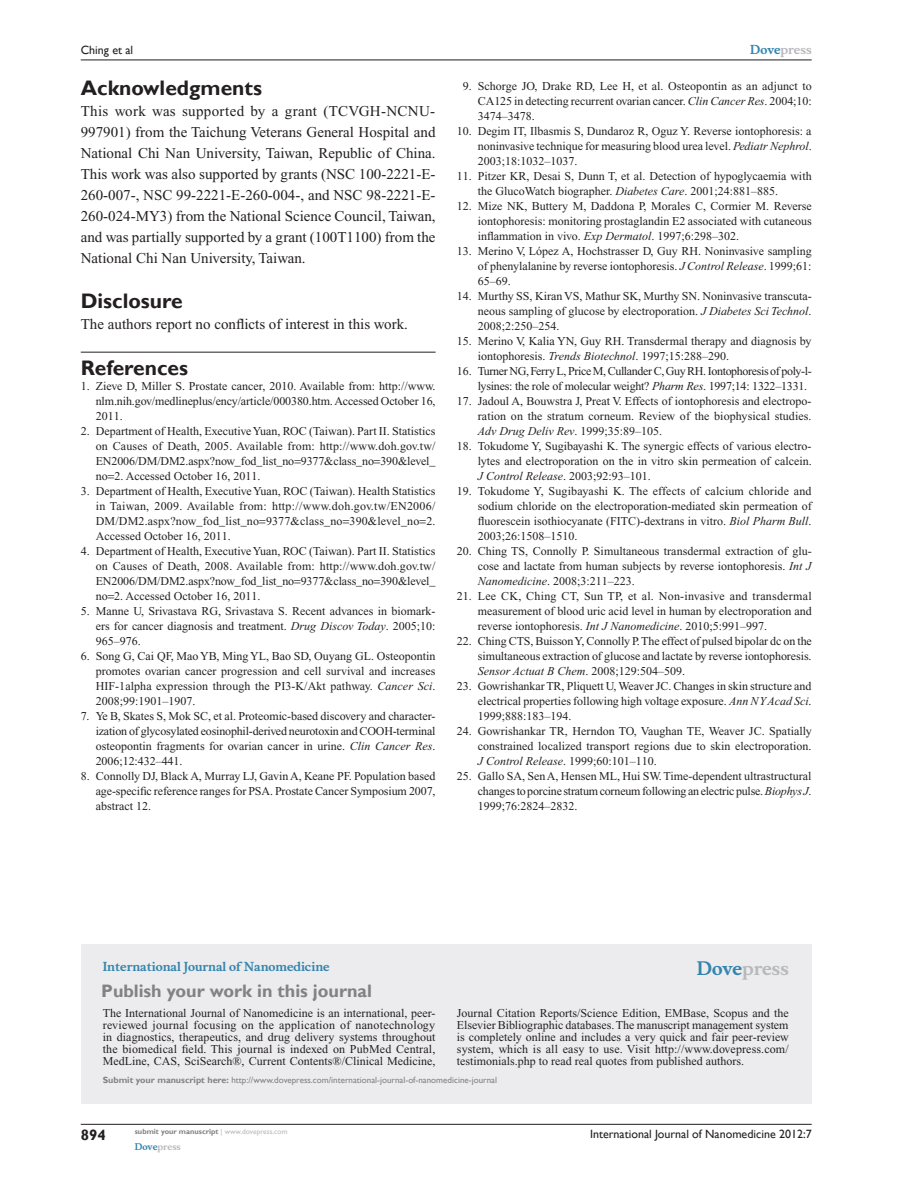
<style>
.page{position:relative;width:918px;height:1188px;background:#fff}
.page>*{position:absolute;margin:0;border:0;box-sizing:border-box;transform-origin:0 0}
.t1{font:700 21px "Gill Sans";color:#231f20}
.t2{font:700 18px "Gill Sans";color:#808285}
.t3{font:700 18px "Musee";color:#b8b9bc}
.t4{font:15px/21px "Times New Roman";color:#231f20;text-align:justify}
.t5{font:700 15px "Gill Sans";color:#231f20}
.t6{font:12px/15px "Times New Roman";color:#231f20;text-align:justify}
.t7{font:12px/15px "Times New Roman";letter-spacing:-.03em;color:#231f20}
.t8{font:12px "Gill Sans";color:#231f20}
.t9{font:700 12px "Musee";color:#3485ae}
.t10{font:700 12px "Musee";color:#b8b9bc}
.t11{font:9px "Gill Sans";color:#808285}
.t12{font:700 9px "Musee";color:#b8b9bc}
.t13{font:700 7.5px "Gill Sans";color:#808285}
.s1{font-style:italic}
.s2{color:#3485ae}
.s3{font-weight:700}
.s4{font-weight:400;color:#b8b9bc}
</style>
<div class="page">
<div style="left:81px;top:944px;width:731px;height:159px;background:#ececee"></div>
<hr style="left:81px;top:352px;width:355px;height:1px;background:#231f20">
<hr style="left:81px;top:1124px;width:731px;height:1px;background:#231f20">
<hr style="left:81px;top:60px;width:731px;height:1px;background:#231f20">
<p class="t8" style="left:81px;top:43px;width:54px">Ching et al</p>
<h1 class="t1" style="left:81px;top:76px;width:183px">Acknowledgments</h1>
<p class="t4" style="left:81px;top:101px;width:356px">This work was supported by a grant (TCVGH-NCNU-997901) from the Taichung Veterans General Hospital and National Chi Nan University, Taiwan, Republic of China.<br>This work was also supported by grants (NSC 100-2221-E-260-007-, NSC 99-2221-E-260-004-, and NSC 98-2221-E-260-024-MY3) from the National Science Council, Taiwan, and was partially supported by a grant (100T1100) from the National Chi Nan University, Taiwan.</p>
<h1 class="t1" style="left:81px;top:288px;width:103px">Disclosure</h1>
<p class="t4" style="left:81px;top:313px;width:329px">The authors report no conflicts of interest in this work.</p>
<h1 class="t1" style="left:81px;top:355px;width:109px">References</h1>
<p class="t6" style="left:96px;top:379px;width:341px;text-indent:-15px">1. Zieve D, Miller S. Prostate cancer, 2010. Available from: http://www. nlm.nih.gov/medlineplus/ency/article/000380.htm. Accessed October 16, 2011.</p>
<p class="t6" style="left:96px;top:424px;width:341px;text-indent:-15px">2. Department of Health, Executive Yuan, ROC (Taiwan). Part II. Statistics on Causes of Death, 2005. Available from: http://www.doh.gov.tw/ EN2006/DM/DM2.aspx?now_fod_list_no 9377&amp;class_no 390&amp;level_ no 2. Accessed October 16, 2011.</p>
<p class="t6" style="left:96px;top:484px;width:341px;text-indent:-15px">3. Department of Health, Executive Yuan, ROC (Taiwan). Health Statistics in Taiwan, 2009. Available from: http://www.doh.gov.tw/EN2006/ DM/DM2.aspx?now_fod_list_no 9377&amp;class_no 390&amp;level_no 2.<br>Accessed October 16, 2011.</p>
<p class="t6" style="left:96px;top:544px;width:341px;text-indent:-15px">4. Department of Health, Executive Yuan, ROC (Taiwan). Part II. Statistics on Causes of Death, 2008. Available from: http://www.doh.gov.tw/ EN2006/DM/DM2.aspx?now_fod_list_no 9377&amp;class_no 390&amp;level_ no 2. Accessed October 16, 2011.</p>
<p class="t6" style="left:96px;top:604px;width:341px;text-indent:-15px">5. Manne U, Srivastava RG, Srivastava S. Recent advances in biomark&shy;ers for cancer diagnosis and treatment. <span class="s1">Drug Discov Today</span>. 2005;10:<br>965–976.</p>
<p class="t6" style="left:96px;top:649px;width:341px;text-indent:-15px">6. Song G, Cai QF, Mao YB, Ming YL, Bao SD, Ouyang GL. Osteopontin promotes ovarian cancer progression and cell survival and increases HIF-1alpha expression through the PI3-K/Akt pathway. <span class="s1">Cancer Sci</span>.<br>2008;99:1901–1907.</p>
<p class="t6" style="left:96px;top:709px;width:341px;text-indent:-15px">7. Ye B, Skates S, Mok SC, et al. Proteomic-based discovery and character&shy;ization of glycosylated eosinophil-derived neurotoxin and COOH-terminal osteopontin fragments for ovarian cancer in urine. <span class="s1">Clin Cancer Res</span>.<br>2006;12:432–441.</p>
<p class="t6" style="left:96px;top:769px;width:341px;text-indent:-15px">8. Connolly DJ, Black A, Murray LJ, Gavin A, Keane PF. Population based age-specific reference ranges for PSA. Prostate Cancer Symposium 2007, abstract 12.</p>
<p class="t10" style="left:750px;top:43px;width:63px"><span class="s2">Dove</span>press</p>
<p class="t6" style="left:478px;top:79px;width:335px;text-indent:-15px">9. Schorge JO, Drake RD, Lee H, et al. Osteopontin as an adjunct to CA125 in detecting recurrent ovarian cancer. <span class="s1">Clin Cancer Res</span>. 2004;10:<br>3474–3478.</p>
<p class="t6" style="left:478px;top:124px;width:335px;text-indent:-21px">10. Degim IT, Ilbasmis S, Dundaroz R, Oguz Y. Reverse iontophoresis: a noninvasive technique for measuring blood urea level. <span class="s1">Pediatr Nephrol</span>.<br>2003;18:1032–1037.</p>
<p class="t6" style="left:478px;top:169px;width:335px;text-indent:-21px">11. Pitzer KR, Desai S, Dunn T, et al. Detection of hypoglycaemia with the GlucoWatch biographer. <span class="s1">Diabetes Care</span>. 2001;24:881–885.</p>
<p class="t6" style="left:478px;top:199px;width:336px;text-indent:-21px">12. Mize NK, Buttery M, Daddona P, Morales C, Cormier M. Reverse iontophoresis: monitoring prostaglandin E2 associated with cutaneous inflammation in vivo. <span class="s1">Exp Dermatol</span>. 1997;6:298–302.</p>
<p class="t6" style="left:478px;top:244px;width:335px;text-indent:-21px">13. Merino V, López A, Hochstrasser D, Guy RH. Noninvasive sampling of phenylalanine by reverse iontophoresis. <span class="s1">J Control Release</span>. 1999;61:<br>65–69.</p>
<p class="t6" style="left:478px;top:289px;width:335px;text-indent:-21px">14. Murthy SS, Kiran VS, Mathur SK, Murthy SN. Noninvasive transcuta&shy;neous sampling of glucose by electroporation. <span class="s1">J Diabetes Sci Technol</span>.<br>2008;2:250–254.</p>
<p class="t6" style="left:478px;top:334px;width:335px;text-indent:-21px">15. Merino V, Kalia YN, Guy RH. Transdermal therapy and diagnosis by iontophoresis. <span class="s1">Trends Biotechnol</span>. 1997;15:288–290.</p>
<p class="t7" style="left:478px;top:364px;width:335px;text-indent:-21px">16. Turner NG, Ferry L, Price M, Cullander C, Guy RH. Iontophoresis of poly-l&shy;lysines: the role of molecular weight? <span class="s1">Pharm Res</span>. 1997;14: 1322–1331.</p>
<p class="t6" style="left:478px;top:394px;width:335px;text-indent:-21px">17. Jadoul A, Bouwstra J, Preat V. Effects of iontophoresis and electropo&shy;ration on the stratum corneum. Review of the biophysical studies.<br><span class="s1">Adv Drug Deliv Rev</span>. 1999;35:89–105.</p>
<p class="t6" style="left:478px;top:439px;width:335px;text-indent:-21px">18. Tokudome Y, Sugibayashi K. The synergic effects of various electro&shy;lytes and electroporation on the in vitro skin permeation of calcein.<br><span class="s1">J Control Release</span>. 2003;92:93–101.</p>
<p class="t6" style="left:478px;top:484px;width:335px;text-indent:-21px">19. Tokudome Y, Sugibayashi K. The effects of calcium chloride and sodium chloride on the electroporation-mediated skin permeation of fluorescein isothiocyanate (FITC)-dextrans in vitro. <span class="s1">Biol Pharm Bull</span>.<br>2003;26:1508–1510.</p>
<p class="t6" style="left:478px;top:544px;width:335px;text-indent:-21px">20. Ching TS, Connolly P. Simultaneous transdermal extraction of glu&shy;cose and lactate from human subjects by reverse iontophoresis. <span class="s1">Int J Nanomedicine</span>. 2008;3:211–223.</p>
<p class="t6" style="left:478px;top:589px;width:335px;text-indent:-21px">21. Lee CK, Ching CT, Sun TP, et al. Non-invasive and transdermal measurement of blood uric acid level in human by electroporation and reverse iontophoresis. <span class="s1">Int J Nanomedicine</span>. 2010;5:991–997.</p>
<p class="t6" style="left:478px;top:634px;width:336px;text-indent:-21px">22. Ching CTS, Buisson Y, Connolly P. The effect of pulsed bipolar dc on the simultaneous extraction of glucose and lactate by reverse iontophoresis.<br><span class="s1">Sensor Actuat B Chem</span>. 2008;129:504–509.</p>
<p class="t6" style="left:478px;top:679px;width:335px;text-indent:-21px">23. Gowrishankar TR, Pliquett U, Weaver JC. Changes in skin structure and electrical properties following high voltage exposure. <span class="s1">Ann N Y Acad Sci</span>.<br>1999;888:183–194.</p>
<p class="t6" style="left:478px;top:724px;width:335px;text-indent:-21px">24. Gowrishankar TR, Herndon TO, Vaughan TE, Weaver JC. Spatially constrained localized transport regions due to skin electroporation.<br><span class="s1">J Control Release</span>. 1999;60:101–110.</p>
<p class="t6" style="left:478px;top:769px;width:335px;text-indent:-21px">25. Gallo SA, Sen A, Hensen ML, Hui SW. Time-dependent ultrastructural changes to porcine stratum corneum following an electric pulse. <span class="s1">Biophys J</span>.<br>1999;76:2824–2832.</p>
<p class="t9" style="left:103px;top:959px;width:228px">International Journal of Nanomedicine</p>
<h2 class="t2" style="left:101px;top:980px;width:272px">Publish your work in this journal</h2>
<h2 class="t3" style="left:697px;top:958px;width:94px"><span class="s2">Dove</span>press</h2>
<p class="t6" style="left:103px;top:1007px;width:334px;line-height:12px">The International Journal of Nanomedicine is an international, peer&shy;reviewed journal focusing on the application of nanotechnology in diagnostics, therapeutics, and drug delivery systems throughout the biomedical field. This journal is indexed on PubMed Central, MedLine, CAS, SciSearch®, Current Contents®/Clinical Medicine,</p>
<p class="t6" style="left:457px;top:1007px;width:333px;line-height:12px">Journal Citation Reports/Science Edition, EMBase, Scopus and the Elsevier Bibliographic databases. The manuscript management system is completely online and includes a very quick and fair peer-review system, which is all easy to use. Visit http://www.dovepress.com/ testimonials.php to read real quotes from published authors.</p>
<p class="t11" style="left:103px;top:1075px;width:396px"><span class="s3">Submit your manuscript here:</span> http://www.dovepress.com/international-journal-of-nanomedicine-journal</p>
<p class="t5" style="left:81px;top:1126px;width:26px">894</p>
<p class="t13" style="left:135px;top:1127px;width:154px">submit your manuscript <span class="s4">| www.dovepress.com</span></p>
<p class="t12" style="left:135px;top:1141px;width:48px"><span class="s2">Dove</span>press</p>
<p class="t8" style="left:590px;top:1127px;width:223px">International Journal of Nanomedicine 2012:7</p>
</div>
